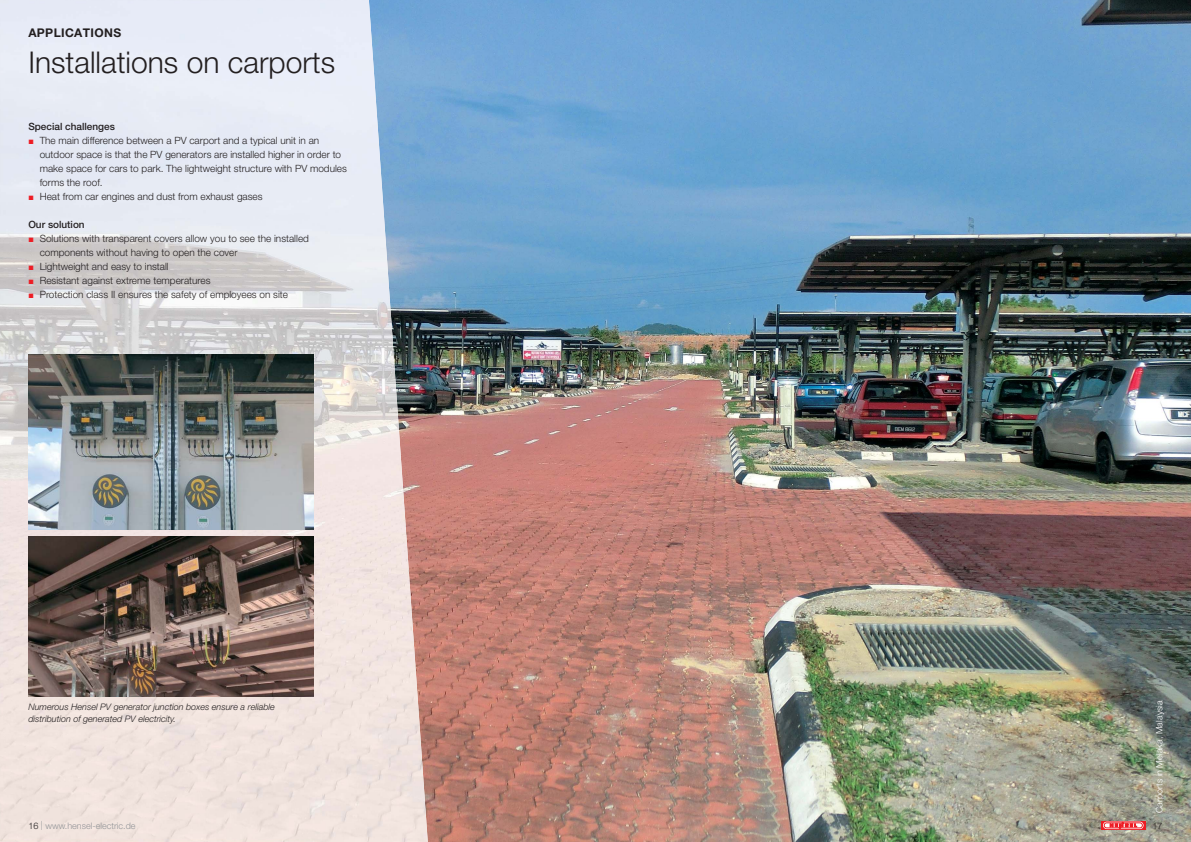
<style>
.page{position:relative;width:1191px;height:842px;background:#fff}
.page>*{position:absolute;margin:0;border:0;box-sizing:border-box;transform-origin:0 0}
.t1{font:300 30px "Helvetica Neue LT Pro";color:#231f20}
.t2{font:700 12px "Helvetica Neue LT Pro";letter-spacing:.03em;color:#231f20}
.t3{font:300 10px/14px "Helvetica Neue LT Pro";color:#231f20}
.t4{font:500 10px "Helvetica Neue LT Pro";color:#231f20}
.t5{font:italic 300 9px/12.5px "Helvetica Neue LT Pro";color:#231f20}
.t6{font:300 9px "Helvetica Neue LT Pro";letter-spacing:.015em;color:#fff}
.t7{font:300 9px "Helvetica Neue LT Pro";color:#939598}
.t8{font:300 9px "Helvetica Neue LT Pro";color:#231f20}
.s1{color:#231f20}
.s2{color:#939598}
</style>
<div class="page">
<img style="left:429px;top:0;width:762px;height:842px">
<svg style="left:392px;top:0;width:37px;height:842px;background:#7aa4cb"></svg>
<img style="left:0;top:0;width:392px;height:842px">
<img style="left:392px;top:315px;width:36px;height:527px">
<img style="left:28px;top:354px;width:285px;height:176px">
<img style="left:28px;top:536px;width:285px;height:161px">
<svg style="left:1101px;top:821px;width:44px;height:9px"></svg>
<svg style="left:1103px;top:822px;width:40px;height:7px"></svg>
<svg style="left:29px;top:139px;width:4px;height:5px"></svg>
<svg style="left:29px;top:195px;width:4px;height:5px"></svg>
<svg style="left:29px;top:237px;width:4px;height:5px"></svg>
<svg style="left:29px;top:265px;width:4px;height:5px"></svg>
<svg style="left:29px;top:279px;width:4px;height:5px"></svg>
<svg style="left:29px;top:293px;width:4px;height:5px"></svg>
<p class="t2" style="left:28px;top:28px;width:94px">APPLICATIONS</p>
<h1 class="t1" style="left:28px;top:51px;width:308px">Installations on carports</h1>
<p class="t4" style="left:28px;top:123px;width:88px">Special challenges</p>
<p class="t3" style="left:40px;top:135px;width:309px">The main difference between a PV carport and a typical unit in an outdoor space is that the PV generators are installed higher in order to make space for cars to park. The lightweight structure with PV modules forms the roof.<br>Heat from car engines and dust from exhaust gases</p>
<p class="t4" style="left:28px;top:221px;width:58px">Our solution</p>
<p class="t3" style="left:40px;top:233px;width:271px">Solutions with transparent covers allow you to see the installed components without having to open the cover<br>Lightweight and easy to install<br>Resistant against extreme temperatures<br>Protection class II ensures the safety of employees on site</p>
<p class="t5" style="left:28px;top:701px;width:248px">Numerous Hensel PV generator junction boxes ensure a reliable distribution of generated PV electricity.</p>
<p class="t6" style="left:1156px;top:813px;width:115px;rotate:-90deg">Carports in Melaka, Malaysia</p>
<p class="t7" style="left:28px;top:822px;width:109px"><span class="s1">16</span> | www.hensel-electric.de</p>
<p class="t8" style="left:1148px;top:822px;width:16px"><span class="s2">|</span> 17</p>
</div>
